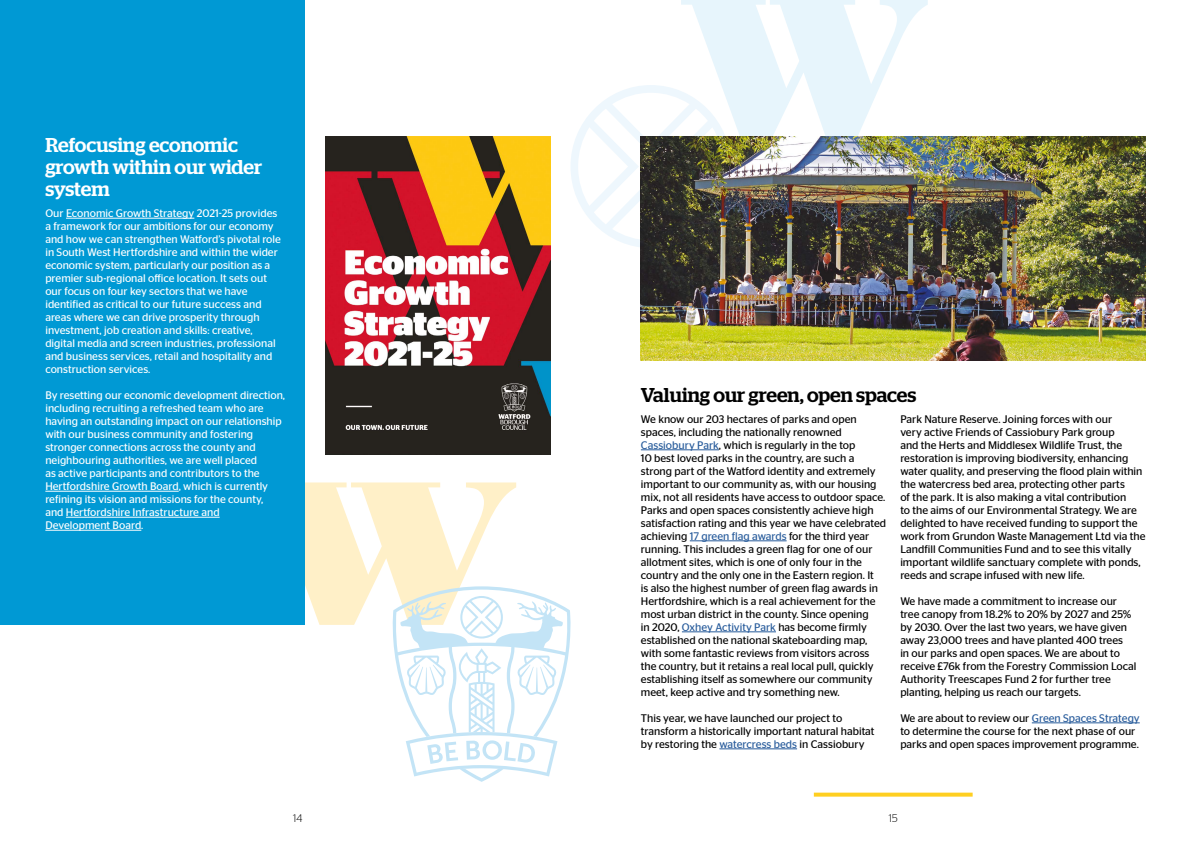
<style>
.page{position:relative;width:1191px;height:842px;background:#fff}
.page>*{position:absolute;margin:0;border:0;box-sizing:border-box;transform-origin:0 0}
.t1{font:500 20px/22px "Stag";color:#fff}
.t2{font:500 20px "Stag";color:#000}
.t3{font:11px/13px "Stag Sans";color:#000}
.t4{font:11px/13px "Stag Sans";color:#fff}
.t5{font:300 11px "Stag Sans";color:#000}
.s1{color:#275b9b}
</style>
<div class="page">
<svg style="left:571px;top:0;width:356px;height:248px"></svg>
<div style="left:0;top:0;width:305px;height:625px;background:#0099d4"></div>
<img style="left:641px;top:136px;width:504px;height:224px">
<hr style="left:66px;top:218px;width:128px;height:1px;background:#fff">
<hr style="left:45px;top:491px;width:134px;height:1px;background:#fff">
<hr style="left:66px;top:517px;width:154px;height:1px;background:#fff">
<hr style="left:45px;top:530px;width:96px;height:1px;background:#fff">
<hr style="left:641px;top:449px;width:78px;height:1px;background:#275b9b">
<hr style="left:690px;top:540px;width:96px;height:1px;background:#275b9b">
<hr style="left:682px;top:631px;width:94px;height:1px;background:#275b9b">
<hr style="left:719px;top:748px;width:78px;height:1px;background:#275b9b">
<hr style="left:1031px;top:722px;width:108px;height:1px;background:#275b9b">
<img style="left:326px;top:136px;width:224px;height:318px">
<svg style="left:305px;top:482px;width:266px;height:300px"></svg>
<svg style="left:814px;top:793px;width:158px;height:4px"></svg>
<h1 class="t1" style="left:45px;top:134px;width:218px">Refocusing economic growth within our wider system</h1>
<p class="t4" style="left:45px;top:207px;width:237px">Our Economic Growth Strategy 2021-25 provides a framework for our ambitions for our economy and how we can strengthen Watford’s pivotal role in South West Hertfordshire and within the wider economic system, particularly our position as a premier sub-regional office location. It sets out our focus on four key sectors that we have identified as critical to our future success and areas where we can drive prosperity through investment, job creation and skills: creative, digital media and screen industries, professional and business services, retail and hospitality and construction services.</p>
<p class="t4" style="left:45px;top:389px;width:241px">By resetting our economic development direction, including recruiting a refreshed team who are having an outstanding impact on our relationship with our business community and fostering stronger connections across the county and neighbouring authorities, we are well placed<br>as active participants and contributors to the Hertfordshire Growth Board, which is currently refining its vision and missions for the county,<br>and Hertfordshire Infrastructure and Development Board.</p>
<h1 class="t2" style="left:641px;top:383px;width:277px">Valuing our green, open spaces</h1>
<p class="t3" style="left:641px;top:412px;width:247px">We know our 203 hectares of parks and open spaces, including the nationally renowned <span class="s1">Cassiobury Park</span>, which is regularly in the top<br>10 best loved parks in the country, are such a strong part of the Watford identity and extremely important to our community as, with our housing mix, not all residents have access to outdoor space.<br>Parks and open spaces consistently achieve high satisfaction rating and this year we have celebrated achieving <span class="s1">17 green flag awards</span> for the third year running. This includes a green flag for one of our allotment sites, which is one of only four in the country and the only one in the Eastern region. It<br>is also the highest number of green flag awards in Hertfordshire, which is a real achievement for the most urban district in the county. Since opening<br>in 2020, <span class="s1">Oxhey Activity Park</span> has become firmly established on the national skateboarding map, with some fantastic reviews from visitors across the country, but it retains a real local pull, quickly establishing itself as somewhere our community meet, keep active and try something new.</p>
<p class="t3" style="left:641px;top:711px;width:235px">This year, we have launched our project to transform a historically important natural habitat by restoring the <span class="s1">watercress beds</span> in Cassiobury</p>
<p class="t3" style="left:900px;top:412px;width:247px">Park Nature Reserve. Joining forces with our<br>very active Friends of Cassiobury Park group<br>and the Herts and Middlesex Wildlife Trust, the restoration is improving biodiversity, enhancing water quality, and preserving the flood plain within the watercress bed area, protecting other parts<br>of the park. It is also making a vital contribution<br>to the aims of our Environmental Strategy. We are delighted to have received funding to support the work from Grundon Waste Management Ltd via the Landfill Communities Fund and to see this vitally important wildlife sanctuary complete with ponds, reeds and scrape infused with new life.</p>
<p class="t3" style="left:900px;top:594px;width:238px">We have made a commitment to increase our tree canopy from 18.2% to 20% by 2027 and 25% by 2030. Over the last two years, we have given away 23,000 trees and have planted 400 trees<br>in our parks and open spaces. We are about to receive £76k from the Forestry Commission Local Authority Treescapes Fund 2 for further tree planting, helping us reach our targets.</p>
<p class="t3" style="left:900px;top:711px;width:241px">We are about to review our <span class="s1">Green Spaces Strategy </span>to determine the course for the next phase of our parks and open spaces improvement programme.</p>
<p class="t5" style="left:293px;top:812px;width:11px">14</p>
<p class="t5" style="left:889px;top:812px;width:10px">15</p>
</div>
